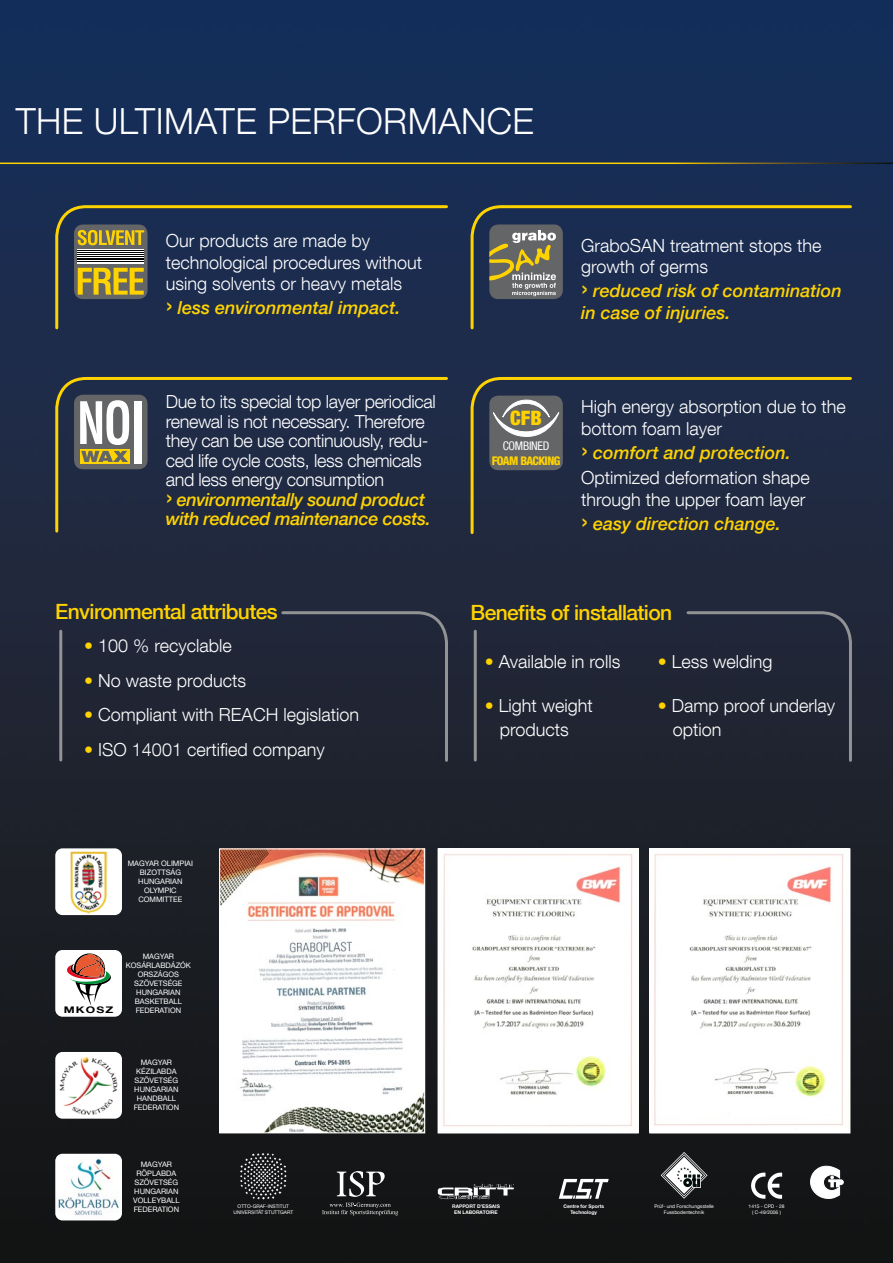
<style>
.page{position:relative;width:893px;height:1263px;background:#fff}
.page>*{position:absolute;margin:0;border:0;box-sizing:border-box;transform-origin:0 0}
.t1{font:300 36px "Helvetica Neue LT Com";color:#fff}
.t2{font:500 21px "Helvetica Neue LT Com";letter-spacing:-.03em;color:#ffd300}
.t3{font:900 condensed 19.8px "Helvetica Neue LT Com";color:#ffd300}
.t4{font:300 18px/21.6px "Helvetica Neue LT Com";color:#fff}
.t5{font:300 18px/19.5px "Helvetica Neue LT Com";letter-spacing:-.02em;color:#fff}
.t6{font:italic 500 18px/21.6px "Helvetica Neue LT Com";color:#ffd300}
.t7{font:800 condensed 11.85px "Helvetica Neue LT Com";letter-spacing:-.05em;color:#ffd300}
.t8{font:condensed 11.85px "Helvetica Neue LT Com";letter-spacing:-.02em;color:#fff}
.t9{font:700 9.15px "Helvetica Neue LT Com";letter-spacing:.1em;color:#000;scale:1.33 1}
.t10{font:7.5px/9px "Helvetica Neue LT Com";color:#fff;text-align:center}
.t11{font:4.95px/6px "Helvetica Neue LT Com";color:#fff;text-align:center}
.t12{font:700 4.95px/6px "Helvetica Neue LT Com";color:#fff;text-align:center}
.s1{font-weight:400;font-style:normal;font-size:27px}
.s2{font-weight:400;font-size:27px;color:#ffd300}
.s3{font-weight:500;font-style:italic;color:#ffd300}
.s4{font-weight:500;color:#ffd300}
</style>
<div class="page">
<img style="left:0;top:0;width:893px;height:1263px">
<hr style="left:0;top:163px;width:893px;height:1px;background:#fff">
<svg style="left:55px;top:1052px;width:67px;height:67px"></svg>
<img style="left:56px;top:1053px;width:65px;height:65px">
<svg style="left:55px;top:1154px;width:67px;height:66px"></svg>
<img style="left:56px;top:1155px;width:65px;height:65px">
<div style="left:55px;top:848px;width:67px;height:67px;background:#fff;border-radius:7px"></div>
<img style="left:70px;top:852px;width:38px;height:62px">
<div style="left:55px;top:950px;width:67px;height:67px;background:#fff;border-radius:7px"></div>
<svg style="left:67px;top:953px;width:44px;height:53px"></svg>
<img style="left:239px;top:1152px;width:49px;height:49px">
<svg style="left:559px;top:1179px;width:50px;height:20px"></svg>
<svg style="left:661px;top:1152px;width:46px;height:47px"></svg>
<img style="left:437px;top:1181px;width:78px;height:20px">
<svg style="left:751px;top:1172px;width:31px;height:27px"></svg>
<svg style="left:322px;top:1171px;width:76px;height:44px;background:#393a3c"></svg>
<svg style="left:810px;top:1163px;width:33px;height:38px"></svg>
<img style="left:221px;top:850px;width:202px;height:281px">
<div style="left:219px;top:848px;width:206px;height:285px;border:1px solid #fff"></div>
<img style="left:440px;top:850px;width:197px;height:281px">
<img style="left:651px;top:850px;width:197px;height:281px">
<div style="left:54px;top:204px;width:395px;height:127px;background:#1c2c4e"></div>
<div style="left:74px;top:224px;width:74px;height:75px;background:#646567;border-radius:9px"></div>
<div style="left:78px;top:249px;width:66px;height:14px;background:#fff"></div>
<hr style="left:78px;top:250px;width:66px;height:1px;background:#000">
<hr style="left:78px;top:252px;width:66px;height:1px;background:#000">
<hr style="left:78px;top:254px;width:66px;height:1px;background:#000">
<hr style="left:78px;top:256px;width:66px;height:1px;background:#000">
<hr style="left:78px;top:258px;width:66px;height:1px;background:#000">
<hr style="left:78px;top:259px;width:66px;height:1px;background:#000">
<hr style="left:78px;top:261px;width:66px;height:1px;background:#000">
<svg style="left:78px;top:230px;width:66px;height:15px"></svg>
<svg style="left:78px;top:268px;width:66px;height:27px"></svg>
<div style="left:54px;top:375px;width:395px;height:159px;background:#202b45"></div>
<div style="left:74px;top:395px;width:74px;height:74px;background:#646567;border-radius:9px"></div>
<svg style="left:80px;top:400px;width:49px;height:45px"></svg>
<svg style="left:80px;top:449px;width:49px;height:15px"></svg>
<div style="left:134px;top:401px;width:7px;height:63px;background:#fff"></div>
<svg style="left:81px;top:451px;width:47px;height:11px"></svg>
<div style="left:469px;top:204px;width:384px;height:127px;background:#1c2c4e"></div>
<div style="left:489px;top:224px;width:74px;height:75px;background:#646567;border-radius:9px"></div>
<svg style="left:489px;top:230px;width:67px;height:66px"></svg>
<div style="left:469px;top:375px;width:384px;height:161px;background:#202b45"></div>
<div style="left:489px;top:396px;width:74px;height:74px;background:#646567;border-radius:9px"></div>
<svg style="left:493px;top:400px;width:66px;height:37px"></svg>
<hr style="left:59px;top:631px;width:3px;height:129px;background:#929395">
<div style="left:280px;top:610px;width:169px;height:153px;background:#202535"></div>
<hr style="left:474px;top:631px;width:3px;height:129px;background:#929395">
<div style="left:685px;top:610px;width:168px;height:153px;background:#202535"></div>
<h1 class="t1" style="left:16px;top:99px;width:24px">the</h1>
<h1 class="t1" style="left:94px;top:99px;width:46px">ultimate</h1>
<h1 class="t1" style="left:267px;top:99px;width:142px">performance</h1>
<p class="t4" style="left:166px;top:229px;width:258px">Our products are made by technological procedures without using solvents or heavy metals</p>
<p class="t6" style="left:166px;top:297px;width:236px"><span class="s1">›</span> less environmental impact.</p>
<p class="t5" style="left:166px;top:392px;width:272px">Due to its special top layer periodical renewal is not necessary. Therefore they can be use continuously, redu&shy;ced life cycle costs, less chemicals and less energy consumption<br><span class="s2">›</span> <span class="s3">environmentally sound product with reduced maintenance costs.</span></p>
<p class="t4" style="left:581px;top:234px;width:242px">GraboSAN treatment stops the growth of germs</p>
<p class="t6" style="left:581px;top:280px;width:262px"><span class="s1">›</span> reduced risk of contamination in case of injuries.</p>
<p class="t3" style="left:510px;top:407px;width:33px">CFB</p>
<p class="t8" style="left:503px;top:439px;width:48px">COMBINED</p>
<p class="t7" style="left:492px;top:453px;width:70px">FOAM BACKING</p>
<p class="t4" style="left:581px;top:396px;width:266px">High energy absorption due to the bottom foam layer</p>
<p class="t4" style="left:581px;top:440px;width:230px;line-height:24.9px"><span class="s2">›</span> <span class="s3">comfort and protection.<br></span>Optimized deformation shape</p>
<p class="t4" style="left:581px;top:487px;width:226px;line-height:24px">through the upper foam layer <span class="s2">›</span> <span class="s3">easy direction change.</span></p>
<p class="t2" style="left:55px;top:599px;width:224px">Environmental attributes</p>
<p class="t2" style="left:471px;top:600px;width:203px">Benefits of installation</p>
<p class="t4" style="left:485px;top:650px;width:137px"><span class="s4">•</span> Available in rolls</p>
<p class="t4" style="left:485px;top:693px;width:110px;line-height:24px;text-align:center"><span class="s4">•</span> Light weight products</p>
<p class="t4" style="left:84px;top:635px;width:149px"><span class="s4">•</span> 100 % recyclable</p>
<p class="t4" style="left:84px;top:669px;width:163px"><span class="s4">•</span> No waste products</p>
<p class="t4" style="left:84px;top:704px;width:276px"><span class="s4">•</span> Compliant with REACH legislation</p>
<p class="t4" style="left:84px;top:738px;width:242px"><span class="s4">•</span> ISO 14001 certified company</p>
<p class="t4" style="left:658px;top:650px;width:116px"><span class="s4">•</span> Less welding</p>
<p class="t4" style="left:673px;top:693px;width:164px;line-height:24px;text-indent:-15px"><span class="s4">•</span> Damp proof underlay option</p>
<p class="t10" style="left:128px;top:858px;width:67px">MAGYAR OLIMPIAI<br>BIZOTTSÁG<br>HUNGARIAN<br>OLYMPIC<br>COMMITTEE</p>
<p class="t10" style="left:126px;top:952px;width:67px">MAGYAR<br>KOSÁRLABDÁZÓK<br>ORSZÁGOS<br>SZÖVETSÉGE<br>HUNGARIAN<br>BASKETBALL</p>
<p class="t9" style="left:64px;top:1004px;width:39px">MKOSZ</p>
<p class="t10" style="left:136px;top:1006px;width:47px">FEDERATION</p>
<p class="t10" style="left:134px;top:1058px;width:47px">MAGYAR<br>KÉZILABDA<br>SZÖVETSÉG<br>HUNGARIAN<br>HANDBALL<br>FEDERATION</p>
<p class="t10" style="left:133px;top:1160px;width:48px">MAGYAR<br>RÖPLABDA<br>SZÖVETSÉG<br>HUNGARIAN<br>VOLLEYBALL<br>FEDERATION</p>
<p class="t11" style="left:233px;top:1203px;width:61px">OTTO-GRAF-INSTITUT<br>UNIVERSITÄT STUTTGART</p>
<p class="t12" style="left:563px;top:1203px;width:42px">Centre for Sports<br>Technology</p>
<p class="t11" style="left:654px;top:1203px;width:61px">Prüf- und Forschungsstelle<br>Fussbodentechnik</p>
<p class="t12" style="left:452px;top:1203px;width:49px">RAPPORT D’ESSAIS<br>EN LABORATOIRE</p>
<p class="t11" style="left:749px;top:1203px;width:37px">1415 - CPD - 28 ( C-49/2006 )</p>
</div>
